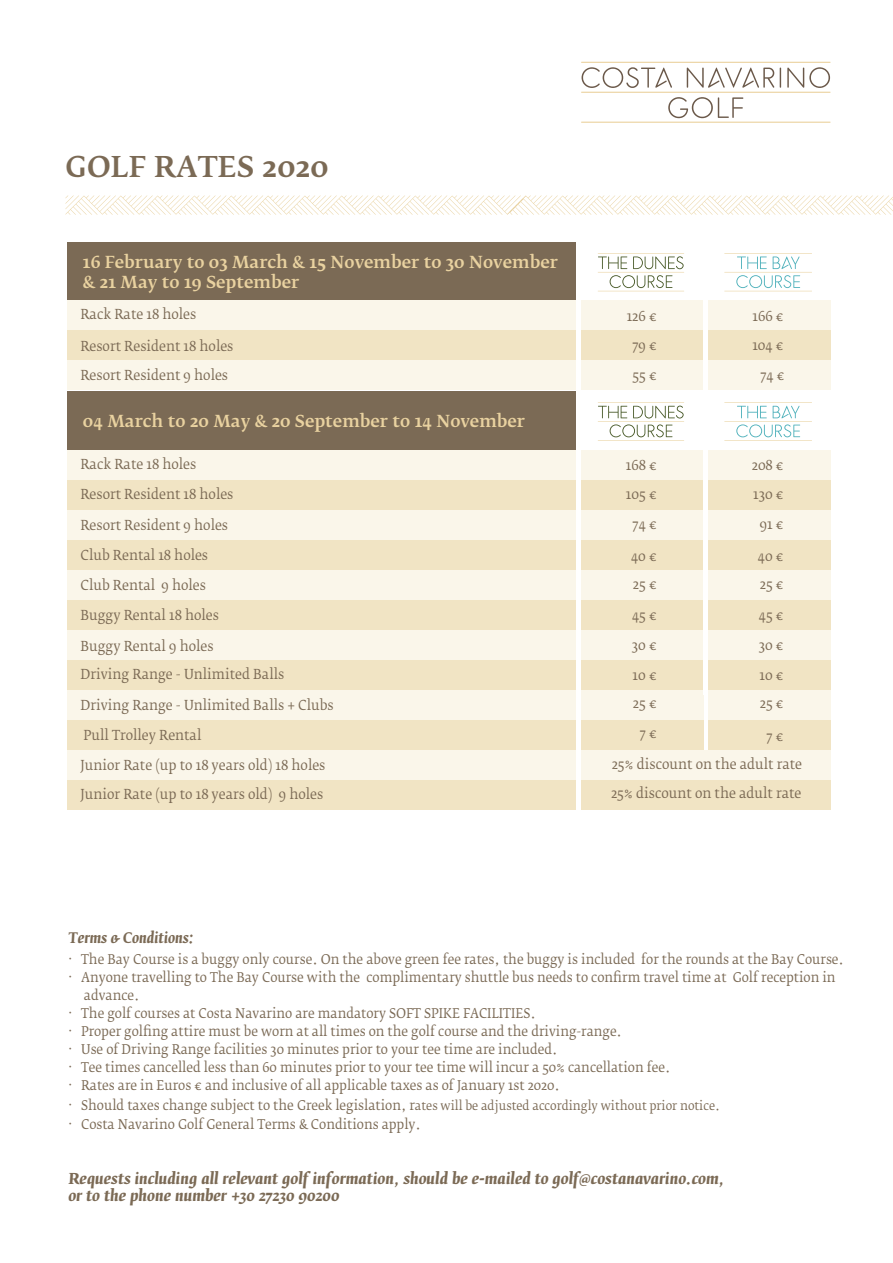
<style>
.page{position:relative;width:893px;height:1263px;background:#fff}
.page>*{position:absolute;margin:0;border:0;box-sizing:border-box;transform-origin:0 0}
.t1{font:500 28.5px "Fedra Serif B Pro";letter-spacing:.01em;color:#7b6a55}
.t2{font:500 16.5px/19.8px "Fedra Serif B Pro";color:#e9d2a0}
.t3{font:italic 700 15px/16.5px "Fedra Serif B Pro";color:#7b6a55}
.t4{font:italic 700 14.55px "Fedra Serif B Pro";color:#7b6a55;scale:.93 1}
.t5{font:13.65px/29.7px "Fedra Serif B Pro";color:#7b6a55;scale:.93 1}
.t6{font:13.35px/19.5px "Fedra Serif B Pro";color:#7b6a55;scale:.92 1}
.s1{font-size:12.15px}
</style>
<div class="page">
<div style="left:67px;top:450px;width:763px;height:30px;background:#faf6ea"></div>
<div style="left:67px;top:480px;width:763px;height:30px;background:#f1e4c4"></div>
<div style="left:67px;top:510px;width:763px;height:30px;background:#faf6ea"></div>
<div style="left:67px;top:540px;width:763px;height:30px;background:#f1e4c4"></div>
<div style="left:67px;top:570px;width:763px;height:30px;background:#faf6ea"></div>
<div style="left:67px;top:600px;width:763px;height:30px;background:#f1e4c4"></div>
<div style="left:67px;top:630px;width:763px;height:30px;background:#faf6ea"></div>
<div style="left:67px;top:660px;width:763px;height:30px;background:#f1e4c4"></div>
<div style="left:67px;top:690px;width:763px;height:30px;background:#faf6ea"></div>
<div style="left:67px;top:720px;width:763px;height:30px;background:#f1e4c4"></div>
<div style="left:67px;top:750px;width:763px;height:30px;background:#faf6ea"></div>
<div style="left:67px;top:780px;width:763px;height:30px;background:#f1e4c4"></div>
<svg style="left:598px;top:253px;width:86px;height:39px"></svg>
<svg style="left:724px;top:253px;width:88px;height:38px"></svg>
<div style="left:67px;top:242px;width:509px;height:58px;background:#7b6a55"></div>
<div style="left:67px;top:360px;width:763px;height:30px;background:#faf6ea"></div>
<div style="left:67px;top:300px;width:763px;height:30px;background:#faf6ea"></div>
<div style="left:67px;top:330px;width:763px;height:30px;background:#f1e4c4"></div>
<svg style="left:598px;top:402px;width:86px;height:39px"></svg>
<svg style="left:724px;top:402px;width:88px;height:39px"></svg>
<div style="left:67px;top:391px;width:509px;height:59px;background:#7b6a55"></div>
<svg style="left:65px;top:196px;width:828px;height:19px"></svg>
<hr style="left:704px;top:271px;width:4px;height:423px;background:#fff">
<hr style="left:576px;top:237px;width:4px;height:457px;background:#fff">
<hr style="left:704px;top:416px;width:3px;height:334px;background:#fff">
<hr style="left:576px;top:448px;width:4px;height:459px;background:#fff">
<hr style="left:581px;top:92px;width:249px;height:1px;background:#e9ce96">
<hr style="left:581px;top:122px;width:249px;height:1px;background:#e9ce96">
<hr style="left:581px;top:62px;width:249px;height:1px;background:#e9ce96">
<svg style="left:582px;top:67px;width:90px;height:21px"></svg>
<svg style="left:687px;top:68px;width:87px;height:20px"></svg>
<svg style="left:780px;top:68px;width:1px;height:20px"></svg>
<svg style="left:787px;top:67px;width:43px;height:21px"></svg>
<svg style="left:668px;top:97px;width:75px;height:21px"></svg>
<h1 class="t1" style="left:65px;top:151px;width:265px">GOLF RATES 2020</h1>
<p class="t2" style="left:83px;top:252px;width:476px">16 February to 03 March &amp; 15 November to 30 November &amp; 21 May to 19 September</p>
<p class="t5" style="left:80px;top:300px;width:126px">Rack Rate 18 holes</p>
<p class="t5" style="left:627px;top:301px;width:34px">126 €</p>
<p class="t5" style="left:752px;top:301px;width:35px">166 €</p>
<p class="t5" style="left:80px;top:331px;width:166px">Resort Resident 18 holes</p>
<p class="t5" style="left:80px;top:361px;width:160px">Resort Resident 9 holes</p>
<p class="t2" style="left:83px;top:412px;width:444px">04 March to 20 May &amp; 20 September to 14 November</p>
<p class="t5" style="left:80px;top:449px;width:126px">Rack Rate 18 holes</p>
<p class="t5" style="left:80px;top:480px;width:166px">Resort Resident 18 holes</p>
<p class="t5" style="left:80px;top:510px;width:160px">Resort Resident 9 holes</p>
<p class="t5" style="left:80px;top:540px;width:139px">Club Rental 18 holes</p>
<p class="t5" style="left:80px;top:570px;width:136px">Club Rental 9 holes</p>
<p class="t5" style="left:80px;top:601px;width:150px">Buggy Rental 18 holes</p>
<p class="t5" style="left:80px;top:631px;width:221px;line-height:28.8px">Buggy Rental 9 holes<br>Driving Range - Unlimited Balls</p>
<p class="t5" style="left:80px;top:690px;width:274px">Driving Range - Unlimited Balls + Clubs</p>
<p class="t5" style="left:84px;top:720px;width:128px">Pull Trolley Rental</p>
<p class="t5" style="left:80px;top:751px;width:265px;line-height:28.8px">Junior Rate (up to 18 years old) 18 holes<br>Junior Rate (up to 18 years old) 9 holes</p>
<p class="t5" style="left:632px;top:330px;width:28px">79 €<br>55 €</p>
<p class="t5" style="left:752px;top:330px;width:36px;text-align:center">104 €<br>74 €</p>
<p class="t5" style="left:626px;top:451px;width:35px;text-align:center">168 €<br>105 €<br>74 €</p>
<p class="t5" style="left:752px;top:451px;width:36px;text-align:center">208 €<br>130 €<br>91 €</p>
<p class="t5" style="left:631px;top:542px;width:29px;line-height:28px">40 €<br>25 €</p>
<p class="t5" style="left:632px;top:600px;width:28px">45 €<br>30 €</p>
<p class="t5" style="left:758px;top:542px;width:29px;line-height:28px">40 €<br>25 €</p>
<p class="t5" style="left:759px;top:600px;width:28px">45 €<br>30 €</p>
<p class="t5" style="left:633px;top:661px;width:28px;line-height:28px">10 €<br>25 €</p>
<p class="t5" style="left:759px;top:661px;width:28px;line-height:28px">10 €<br>25 €</p>
<p class="t5" style="left:640px;top:719px;width:20px">7 €</p>
<p class="t5" style="left:612px;top:749px;width:206px">25% discount on the adult rate</p>
<p class="t5" style="left:767px;top:721px;width:20px">7 €</p>
<p class="t5" style="left:611px;top:778px;width:206px">25% discount on the adult rate</p>
<p class="t4" style="left:68px;top:930px;width:135px">Terms &amp; Conditions:</p>
<p class="t6" style="left:68px;top:950px;width:844px">· The Bay Course is a buggy only course. On the above green fee rates, the buggy is included for the rounds at the Bay Course.</p>
<p class="t6" style="left:68px;top:968px;width:835px">· Anyone travelling to The Bay Course with the complimentary shuttle bus needs to confirm travel time at Golf reception in</p>
<p class="t6" style="left:84px;top:986px;width:62px">advance.</p>
<p class="t6" style="left:68px;top:1004px;width:509px">· The golf courses at Costa Navarino are mandatory SOFT SPIKE FACILITIES.</p>
<p class="t6" style="left:68px;top:1022px;width:603px">· Proper golfing attire must be worn at all times on the golf course and the driving-range.</p>
<p class="t6" style="left:68px;top:1040px;width:533px">· Use of Driving Range facilities 30 minutes prior to your tee time are included.</p>
<p class="t6" style="left:68px;top:1058px;width:656px">· Tee times cancelled less than 60 minutes prior to your tee time will incur a 50% cancellation fee.</p>
<p class="t6" style="left:68px;top:1076px;width:536px">· Rates are in Euros € and inclusive of all applicable taxes as of January 1st 2020.</p>
<p class="t6" style="left:68px;top:1095px;width:710px">· Should taxes change subject to the Greek legislation, r<span class="s1">ates will be adjusted accordingly without prior notice. </span>· Costa Navarino Golf General Terms &amp; Conditions apply.</p>
<p class="t3" style="left:68px;top:1171px;width:657px">Requests including all relevant golf information, should be e-mailed to golf@costanavarino.com, or to the phone number +30 27230 90200</p>
</div>
